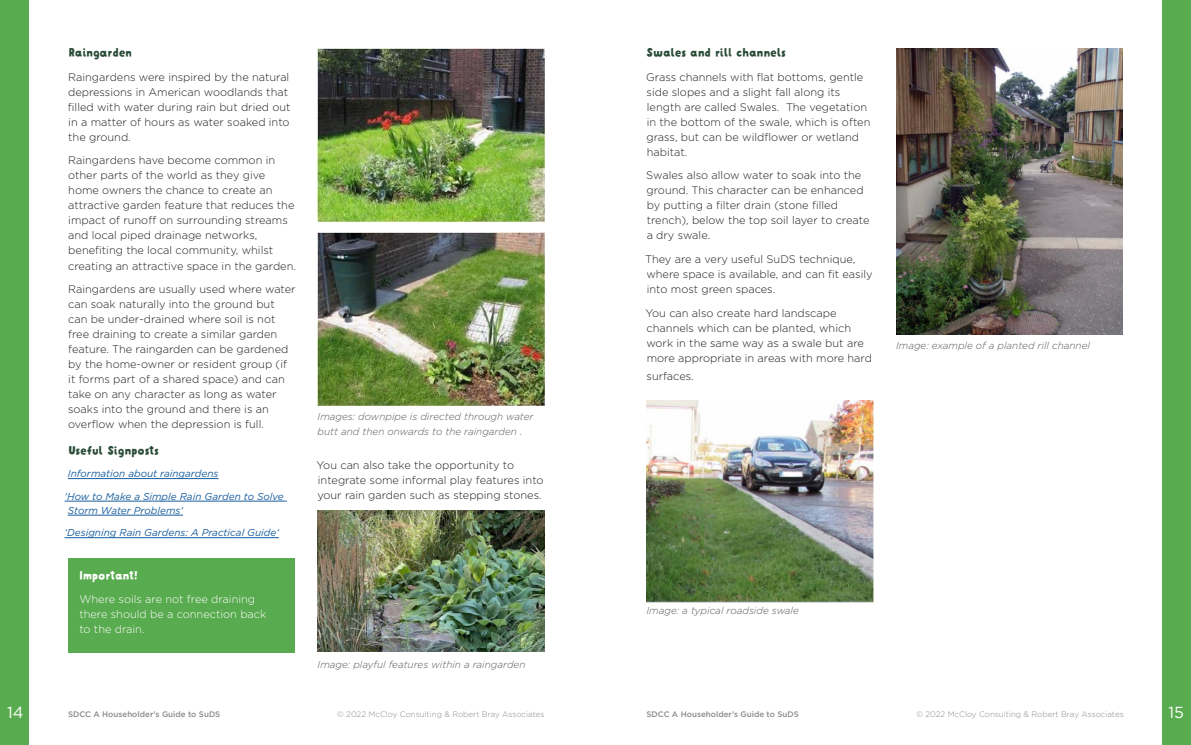
<style>
.page{position:relative;width:1191px;height:745px;background:#fff}
.page>*{position:absolute;margin:0;border:0;box-sizing:border-box;transform-origin:0 0}
.t1{font:16px "Gotham";color:#fff}
.t2{font:12px "Mrs Lollipop";color:#294b38}
.t3{font:12px "Mrs Lollipop";color:#fff}
.t4{font:300 11px/15px "Gotham";color:#1e1e1e}
.t5{font:300 11px/15px "Gotham";color:#fff}
.t6{font:italic 300 10px/15px "Gotham";color:#5a5a5a}
.t7{font:italic 10px/14px "Gotham";color:#175d9e}
.t8{font:300 8px "Gotham";color:#888a8c}
.t9{font:500 8px "Gotham";color:#888a8c}
</style>
<div class="page">
<img style="left:646px;top:400px;width:227px;height:201px">
<img style="left:896px;top:49px;width:227px;height:285px">
<img style="left:317px;top:49px;width:227px;height:172px">
<img style="left:317px;top:232px;width:227px;height:173px">
<img style="left:317px;top:510px;width:227px;height:141px">
<div style="left:68px;top:558px;width:227px;height:94px;background:#59ab4f"></div>
<hr style="left:68px;top:478px;width:150px;height:1px;background:#175d9e">
<hr style="left:65px;top:500px;width:222px;height:1px;background:#175d9e">
<hr style="left:68px;top:514px;width:115px;height:1px;background:#175d9e">
<hr style="left:65px;top:537px;width:214px;height:1px;background:#175d9e">
<div style="left:1162px;top:0;width:29px;height:744px;background:#59ab4f"></div>
<div style="left:0;top:0;width:29px;height:744px;background:#59ab4f"></div>
<p class="t2" style="left:69px;top:45px;width:65px">Raingarden</p>
<p class="t4" style="left:68px;top:69px;width:224px">Raingardens were inspired by the natural depressions in American woodlands that filled with water during rain but dried out in a matter of hours as water soaked into the ground.</p>
<p class="t4" style="left:68px;top:153px;width:229px">Raingardens have become common in other parts of the world as they give home owners the chance to create an attractive garden feature that reduces the impact of runoff on surrounding streams and local piped drainage networks, benefiting the local community, whilst creating an attractive space in the garden.</p>
<p class="t4" style="left:68px;top:281px;width:229px">Raingardens are usually used where water can soak naturally into the ground but can be under-drained where soil is not free draining to create a similar garden feature. The raingarden can be gardened by the home-owner or resident group (if it forms part of a shared space) and can take on any character as long as water soaks into the ground and there is an overflow when the depression is full.</p>
<p class="t2" style="left:69px;top:442px;width:92px">Useful Signposts</p>
<p class="t7" style="left:68px;top:466px;width:152px">Information about raingardens</p>
<p class="t7" style="left:68px;top:488px;width:217px;text-indent:-3px">‘How to Make a Simple Rain Garden to Solve<br>Storm Water Problems‘</p>
<p class="t7" style="left:65px;top:525px;width:216px">‘Designing Rain Gardens: A Practical Guide‘</p>
<p class="t3" style="left:79px;top:567px;width:60px">Important!</p>
<p class="t5" style="left:79px;top:591px;width:188px">Where soils are not free draining there should be a connection back to the drain.</p>
<p class="t6" style="left:317px;top:408px;width:217px">Images: downpipe is directed through water butt and then onwards to the raingarden .</p>
<p class="t4" style="left:317px;top:457px;width:228px">You can also take the opportunity to integrate some informal play features into your rain garden such as stepping stones.</p>
<p class="t6" style="left:317px;top:656px;width:209px">Image: playful features within a raingarden</p>
<p class="t2" style="left:646px;top:45px;width:141px">Swales and rill channels</p>
<p class="t4" style="left:646px;top:69px;width:226px">Grass channels with flat bottoms, gentle side slopes and a slight fall along its length are called Swales. The vegetation in the bottom of the swale, which is often grass, but can be wildflower or wetland habitat.</p>
<p class="t4" style="left:646px;top:168px;width:225px">Swales also allow water to soak into the ground. This character can be enhanced by putting a filter drain (stone filled trench), below the top soil layer to create a dry swale.</p>
<p class="t4" style="left:645px;top:251px;width:229px">They are a very useful SuDS technique, where space is available, and can fit easily into most green spaces.</p>
<p class="t4" style="left:645px;top:305px;width:228px">You can also create hard landscape channels which can be planted, which work in the same way as a swale but are more appropriate in areas with more hard</p>
<p class="t4" style="left:646px;top:368px;width:49px">surfaces.</p>
<p class="t6" style="left:896px;top:337px;width:195px">Image: example of a planted rill channel</p>
<p class="t6" style="left:646px;top:602px;width:154px">Image: a typical roadside swale</p>
<h1 class="t1" style="left:7px;top:701px;width:18px">14</h1>
<p class="t9" style="left:68px;top:708px;width:154px">SDCC A Householder’s Guide to SuDS</p>
<p class="t8" style="left:337px;top:709px;width:209px">© 2022 McCloy Consulting &amp; Robert Bray Associates</p>
<p class="t9" style="left:646px;top:708px;width:154px">SDCC A Householder’s Guide to SuDS</p>
<p class="t8" style="left:916px;top:709px;width:209px">© 2022 McCloy Consulting &amp; Robert Bray Associates</p>
<h1 class="t1" style="left:1168px;top:701px;width:17px">15</h1>
</div>
